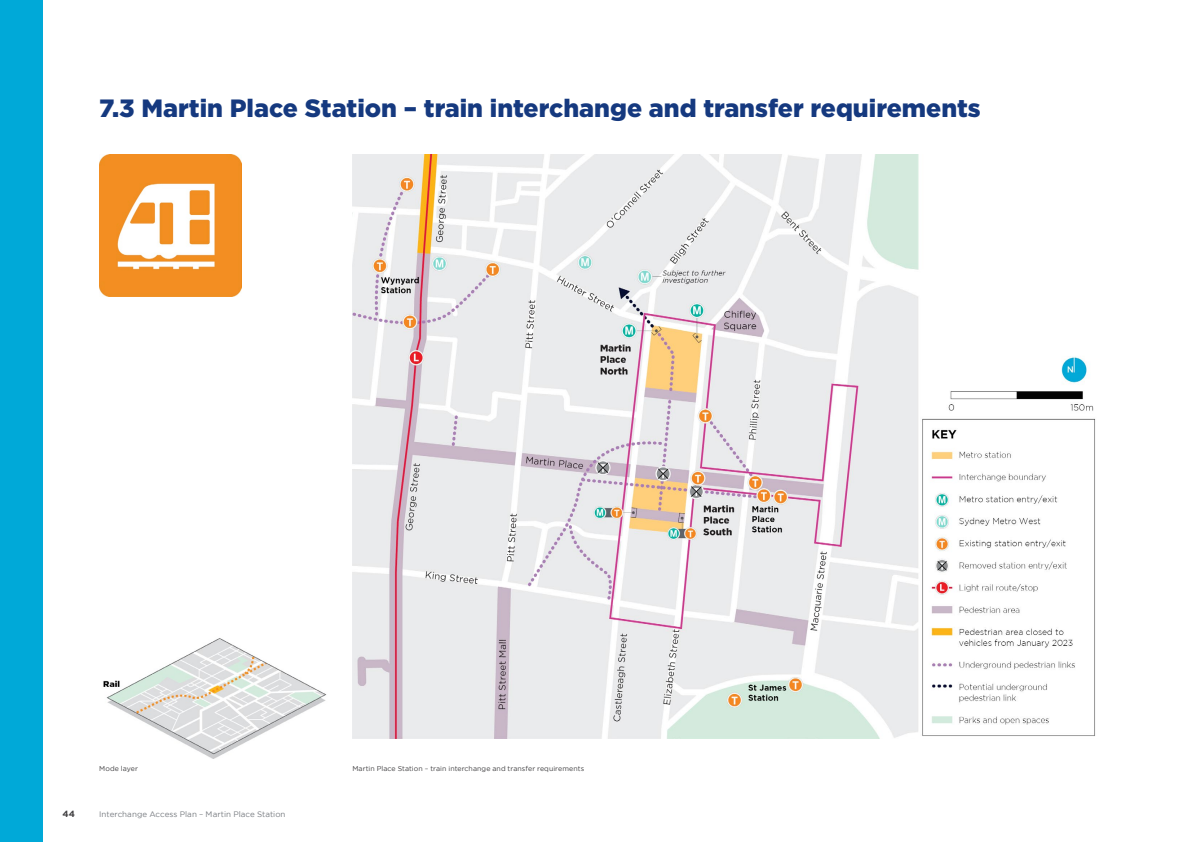
<style>
.page{position:relative;width:1191px;height:842px;background:#fff}
.page>*{position:absolute;margin:0;border:0;box-sizing:border-box;transform-origin:0 0}
.t1{font:900 25px "Gotham";color:#15397f}
.t2{font:700 9px "Gotham";color:#414042}
.t3{font:8px "Gotham";letter-spacing:.005em;color:#797d82}
.CAPTIONS{font:7px "Gotham";letter-spacing:.01em;color:#414042}
</style>
<div class="page">
<div style="left:0;top:0;width:43px;height:842px;background:#00a9d8"></div>
<img style="left:99px;top:154px;width:142px;height:142px">
<img style="left:103px;top:638px;width:224px;height:121px">
<img style="left:352px;top:154px;width:744px;height:585px">
<h1 class="t1" style="left:99px;top:94px;width:883px">7.3 Martin Place Station – train interchange and transfer requirements</h1>
<p class="CAPTIONS" style="left:99px;top:765px;width:40px">Mode layer</p>
<p class="CAPTIONS" style="left:352px;top:765px;width:233px">Martin Place Station – train interchange and transfer requirements</p>
<p class="t2" style="left:62px;top:808px;width:14px">44</p>
<p class="t3" style="left:99px;top:809px;width:188px">Interchange Access Plan – Martin Place Station</p>
</div>
